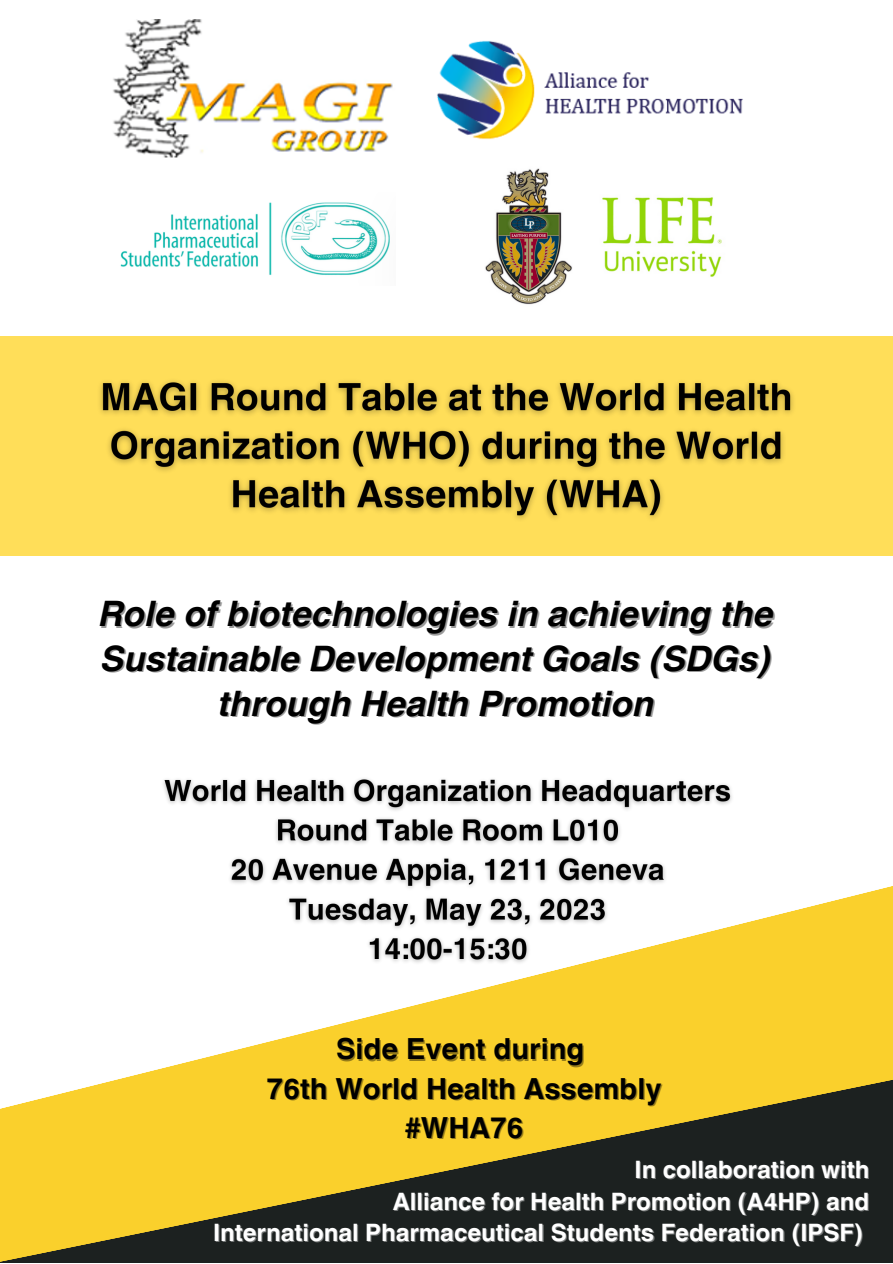
<style>
.page{position:relative;width:893px;height:1264px;background:#fff}
.page>*{position:absolute;margin:0;border:0;box-sizing:border-box;transform-origin:0 0}
.t1{font:italic 700 35.1px/45px "Helvetica World";color:#000}
.t2{font:700 29.1px "Helvetica World";color:#000}
.t3{font:700 24px "Helvetica World";color:#fff}
</style>
<div class="page">
<svg style="left:320px;top:886px;width:572px;height:143px;fill:#fad02c"></svg>
<svg style="left:0;top:1029px;width:892px;height:233px;background:#a38e34"></svg>
<div style="left:0;top:336px;width:892px;height:220px;background:#ffde59"></div>
<img style="left:113px;top:20px;width:280px;height:138px">
<img style="left:437px;top:41px;width:306px;height:99px">
<img style="left:485px;top:168px;width:87px;height:137px">
<img style="left:602px;top:197px;width:120px;height:80px">
<img style="left:120px;top:202px;width:270px;height:73px">
<img style="left:100px;top:381px;width:694px;height:138px">
<img style="left:163px;top:778px;width:576px;height:197px">
<p class="t1" style="left:99px;top:587px;width:676px">Role of biotechnologies in achieving the<br>Sustainable Development Goals (SDGs)</p>
<p class="t1" style="left:218px;top:677px;width:438px">through Health Promotion</p>
<p class="t2" style="left:336px;top:1025px;width:250px">Side Event during</p>
<p class="t2" style="left:266px;top:1064px;width:396px">76th World Health Assembly</p>
<p class="t2" style="left:404px;top:1104px;width:120px">#WHA76</p>
<p class="t3" style="left:634px;top:1150px;width:236px">In collaboration with</p>
<p class="t3" style="left:393px;top:1181px;width:478px">Alliance for Health Promotion (A4HP) and</p>
<p class="t3" style="left:213px;top:1213px;width:651px">International Pharmaceutical Students Federation (IPSF)</p>
</div>
